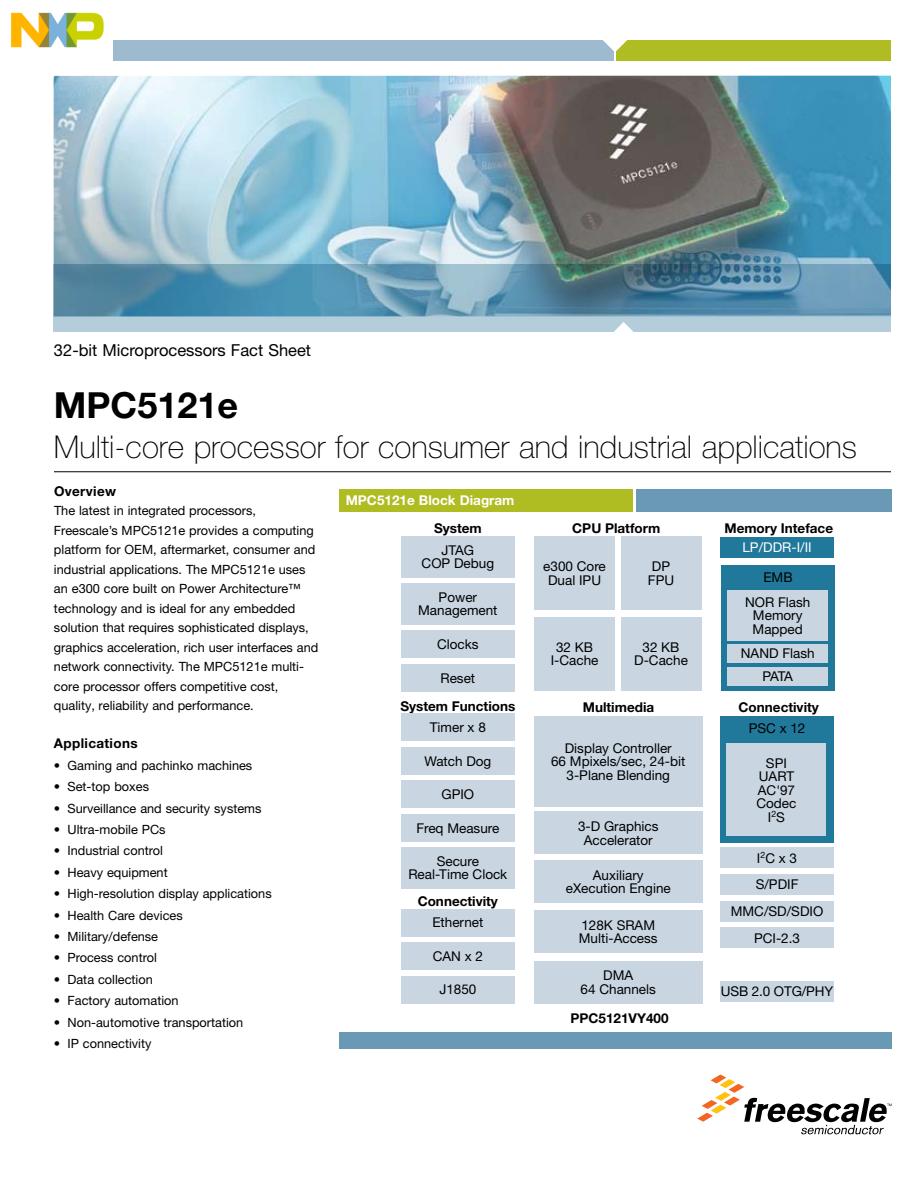
<style>
.page{position:relative;width:918px;height:1188px;background:#fff}
.page>*{position:absolute;margin:0;border:0;box-sizing:border-box;transform-origin:0 0}
.t1{font:700 36px "Helvetica Neue LT Pro";color:#000}
.t2{font:100 31.5px "Helvetica Neue LT Pro";color:#000}
.t3{font:16.5px "Helvetica Neue LT Pro";color:#000}
.t4{font:13.5px/13.5px "Helvetica Neue LT Pro";color:#000;text-align:center}
.t5{font:700 13.5px "Helvetica Neue LT Pro";color:#000}
.t6{font:700 13.5px "Helvetica Neue LT Pro";letter-spacing:.025em;color:#000}
.t7{font:700 13.5px "Helvetica Neue LT Pro";color:#fff}
.t8{font:13.5px "Helvetica Neue LT Pro";color:#fff}
.t9{font:12.75px/19.5px "Helvetica Neue LT Pro";color:#000}
</style>
<div class="page">
<div style="left:617px;top:40px;width:274px;height:21px;background:#afbc22"></div>
<div style="left:54px;top:40px;width:559px;height:21px;background:#9ebace"></div>
<svg style="left:603px;top:40px;width:25px;height:12px"></svg>
<hr style="left:54px;top:472px;width:837px;height:1px;background:#000">
<svg style="left:697px;top:1074px;width:195px;height:60px"></svg>
<img style="left:54px;top:76px;width:837px;height:188px">
<svg style="left:54px;top:264px;width:837px;height:68px;background:#6d9cb4"></svg>
<svg style="left:614px;top:322px;width:19px;height:10px"></svg>
<div style="left:339px;top:489px;width:294px;height:23px;background:#afbc22"></div>
<div style="left:637px;top:489px;width:255px;height:23px;background:#6999b5"></div>
<div style="left:340px;top:1032px;width:552px;height:16px;background:#6999b5"></div>
<div style="left:401px;top:536px;width:114px;height:41px;background:#c9d6e2"></div>
<div style="left:401px;top:583px;width:114px;height:41px;background:#c9d6e2"></div>
<div style="left:401px;top:630px;width:114px;height:28px;background:#c9d6e2"></div>
<div style="left:401px;top:664px;width:114px;height:28px;background:#c9d6e2"></div>
<div style="left:401px;top:847px;width:114px;height:41px;background:#c9d6e2"></div>
<div style="left:401px;top:814px;width:114px;height:28px;background:#c9d6e2"></div>
<div style="left:401px;top:747px;width:114px;height:28px;background:#c9d6e2"></div>
<div style="left:401px;top:780px;width:114px;height:28px;background:#c9d6e2"></div>
<div style="left:401px;top:714px;width:114px;height:27px;background:#c9d6e2"></div>
<div style="left:401px;top:942px;width:114px;height:28px;background:#c9d6e2"></div>
<div style="left:401px;top:976px;width:114px;height:27px;background:#c9d6e2"></div>
<div style="left:401px;top:909px;width:114px;height:28px;background:#c9d6e2"></div>
<div style="left:535px;top:536px;width:80px;height:74px;background:#c9d6e2"></div>
<div style="left:535px;top:617px;width:80px;height:74px;background:#c9d6e2"></div>
<div style="left:621px;top:536px;width:80px;height:74px;background:#c9d6e2"></div>
<div style="left:621px;top:617px;width:80px;height:74px;background:#c9d6e2"></div>
<div style="left:534px;top:716px;width:169px;height:90px;background:#c9d6e2"></div>
<div style="left:534px;top:812px;width:169px;height:42px;background:#c9d6e2"></div>
<div style="left:534px;top:910px;width:169px;height:43px;background:#c9d6e2"></div>
<div style="left:534px;top:961px;width:169px;height:42px;background:#c9d6e2"></div>
<div style="left:720px;top:537px;width:114px;height:21px;background:#20789a"></div>
<div style="left:720px;top:716px;width:114px;height:127px;background:#20789a"></div>
<div style="left:720px;top:847px;width:114px;height:21px;background:#c9d6e2"></div>
<div style="left:720px;top:874px;width:114px;height:21px;background:#c9d6e2"></div>
<div style="left:727px;top:743px;width:99px;height:93px;background:#c9d6e2"></div>
<div style="left:720px;top:901px;width:114px;height:21px;background:#c9d6e2"></div>
<div style="left:720px;top:927px;width:114px;height:21px;background:#c9d6e2"></div>
<div style="left:720px;top:981px;width:114px;height:21px;background:#c9d6e2"></div>
<div style="left:721px;top:566px;width:114px;height:125px;background:#20789a"></div>
<div style="left:727px;top:590px;width:101px;height:51px;background:#c9d6e2"></div>
<div style="left:727px;top:644px;width:101px;height:19px;background:#c9d6e2"></div>
<div style="left:727px;top:667px;width:101px;height:18px;background:#c9d6e2"></div>
<div style="left:534px;top:860px;width:169px;height:43px;background:#c9d6e2"></div>
<img style="left:11px;top:12px;width:101px;height:48px">
<p class="t3" style="left:54px;top:340px;width:259px">32-bit Microprocessors Fact Sheet</p>
<h1 class="t1" style="left:54px;top:382px;width:186px">MPC5121e</h1>
<h2 class="t2" style="left:54px;top:428px;width:805px">Multi-core processor for consumer and industrial applications</h2>
<p class="t7" style="left:346px;top:492px;width:170px">MPC5121e Block Diagram</p>
<p class="t4" style="left:422px;top:543px;width:74px">JTAG<br>COP Debug</p>
<p class="t4" style="left:418px;top:590px;width:81px">Power<br>Management</p>
<p class="t4" style="left:437px;top:637px;width:43px">Clocks</p>
<p class="t6" style="left:54px;top:482px;width:64px">Overview</p>
<p class="t9" style="left:54px;top:500px;width:266px">The latest in integrated processors, Freescale’s MPC5121e provides a computing platform for OEM, aftermarket, consumer and industrial applications. The MPC5121e uses an e300 core built on Power Architecture™ technology and is ideal for any embedded solution that requires sophisticated displays, graphics acceleration, rich user interfaces and network connectivity. The MPC5121e multi&shy;core processor offers competitive cost, quality, reliability and performance.</p>
<p class="t6" style="left:54px;top:735px;width:85px">Applications</p>
<p class="t9" style="left:54px;top:755px;width:200px">• Gaming and pachinko machines</p>
<p class="t9" style="left:54px;top:777px;width:97px">• Set-top boxes</p>
<p class="t9" style="left:54px;top:798px;width:209px">• Surveillance and security systems</p>
<p class="t9" style="left:54px;top:819px;width:113px">• Ultra-mobile PCs</p>
<p class="t9" style="left:54px;top:841px;width:111px">• Industrial control</p>
<p class="t9" style="left:54px;top:862px;width:115px">• Heavy equipment</p>
<p class="t9" style="left:54px;top:884px;width:219px">• High-resolution display applications</p>
<p class="t9" style="left:54px;top:905px;width:130px">• Health Care devices</p>
<p class="t9" style="left:54px;top:926px;width:106px">• Military/defense</p>
<p class="t9" style="left:54px;top:948px;width:104px">• Process control</p>
<p class="t9" style="left:54px;top:969px;width:100px">• Data collection</p>
<p class="t9" style="left:54px;top:991px;width:126px">• Factory automation</p>
<p class="t9" style="left:54px;top:1012px;width:191px">• Non-automotive transportation</p>
<p class="t9" style="left:54px;top:1033px;width:99px">• IP connectivity</p>
<p class="t5" style="left:434px;top:519px;width:49px">System</p>
<p class="t5" style="left:572px;top:519px;width:89px">CPU Platform</p>
<p class="t5" style="left:724px;top:519px;width:110px">Memory Inteface</p>
<p class="t8" style="left:742px;top:539px;width:71px">LP/DDR-I/II</p>
<p class="t4" style="left:543px;top:559px;width:64px">e300 Core<br>Dual IPU</p>
<p class="t4" style="left:648px;top:559px;width:28px;text-align:left">DP<br>FPU</p>
<p class="t4" style="left:745px;top:565px;width:67px;line-height:24.6px">EMB<br>NOR Flash</p>
<p class="t4" style="left:753px;top:608px;width:52px;text-align:left">Memory<br>Mapped</p>
<p class="t4" style="left:741px;top:642px;width:75px;line-height:22.5px">NAND Flash<br>PATA</p>
<p class="t4" style="left:551px;top:640px;width:49px">32 KB<br>I-Cache</p>
<p class="t4" style="left:634px;top:640px;width:55px">32 KB<br>D-Cache</p>
<p class="t4" style="left:441px;top:671px;width:36px">Reset</p>
<p class="t5" style="left:400px;top:697px;width:116px">System Functions</p>
<p class="t5" style="left:739px;top:699px;width:82px">Connectivity</p>
<p class="t5" style="left:583px;top:699px;width:73px">Multimedia</p>
<p class="t4" style="left:430px;top:720px;width:58px">Timer x 8</p>
<p class="t4" style="left:749px;top:721px;width:58px">PSC x 12</p>
<p class="t4" style="left:551px;top:741px;width:136px">Display Controller<br>66 Mpixels/sec, 24-bit<br>3-Plane Blending</p>
<p class="t4" style="left:578px;top:819px;width:82px">3-D Graphics<br>Accelerator</p>
<p class="t4" style="left:424px;top:754px;width:69px">Watch Dog</p>
<p class="t4" style="left:441px;top:787px;width:34px">GPIO</p>
<p class="t4" style="left:756px;top:756px;width:42px">SPI<br>UART<br>AC'97<br>Codec<br>I<sup>2</sup>S</p>
<p class="t4" style="left:416px;top:821px;width:85px">Freq Measure</p>
<p class="t4" style="left:756px;top:844px;width:44px;line-height:26.7px;text-align:left">I<sup>2</sup>C x 3<br>S/PDIF</p>
<p class="t4" style="left:408px;top:854px;width:100px">Secure<br>Real-Time Clock</p>
<p class="t4" style="left:566px;top:868px;width:107px">Auxiliary eXecution Engine</p>
<p class="t5" style="left:418px;top:892px;width:82px">Connectivity</p>
<p class="t4" style="left:731px;top:898px;width:94px;line-height:26.7px">MMC/SD/SDIO<br>PCI-2.3</p>
<p class="t4" style="left:432px;top:916px;width:53px">Ethernet</p>
<p class="t4" style="left:579px;top:918px;width:80px;text-align:left">128K SRAM<br>Multi-Access</p>
<p class="t4" style="left:581px;top:968px;width:77px">DMA<br>64 Channels</p>
<p class="t4" style="left:433px;top:949px;width:52px">CAN x 2</p>
<p class="t4" style="left:439px;top:983px;width:39px">J1850</p>
<p class="t4" style="left:721px;top:984px;width:114px">USB 2.0 OTG/PHY</p>
<p class="t5" style="left:571px;top:1010px;width:100px">PPC5121VY400</p>
</div>
